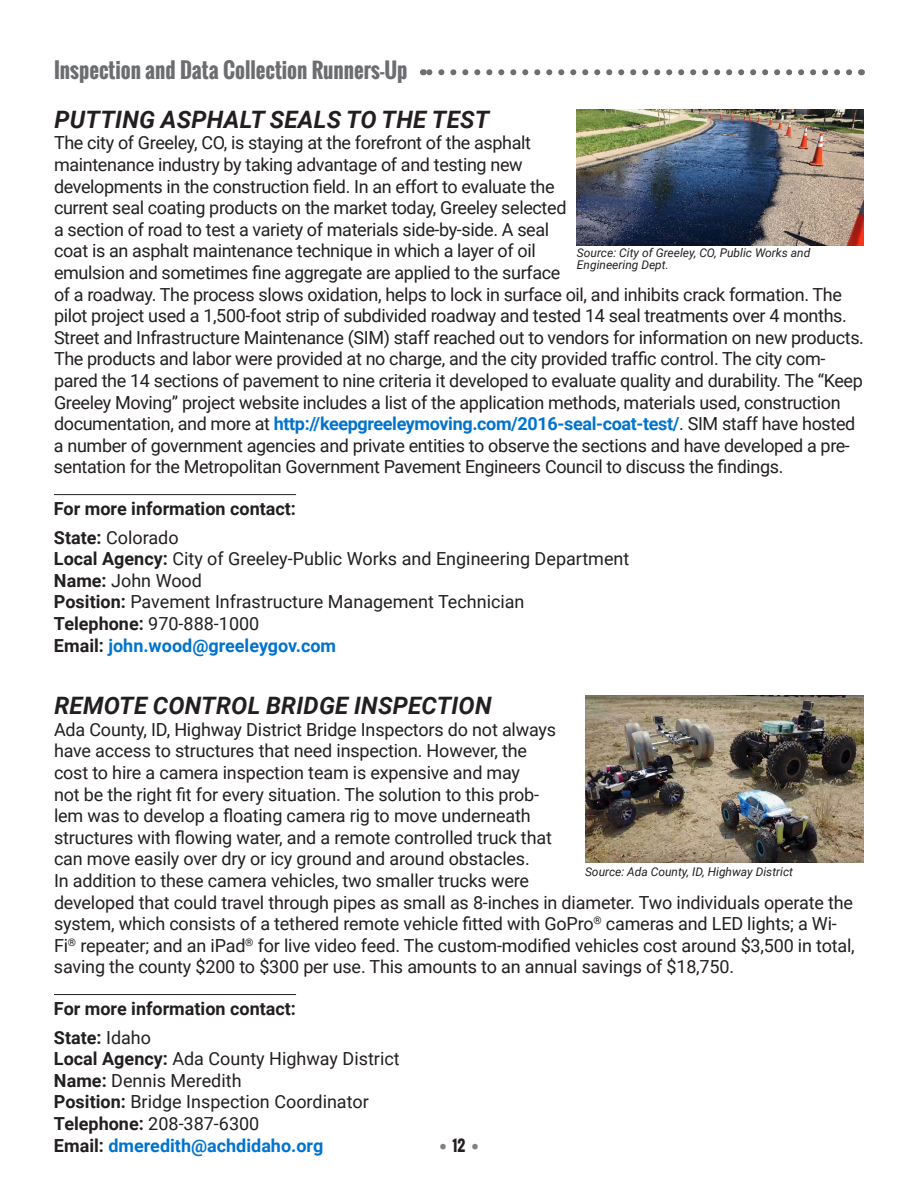
<style>
.page{position:relative;width:918px;height:1188px;background:#fff}
.page>*{position:absolute;margin:0;border:0;box-sizing:border-box;transform-origin:0 0}
.Heading_2{font:italic 700 24px "Roboto";letter-spacing:.01em;color:#231f20}
.t1{font:700 21px "Oswald";color:#6c6d70}
.t2{font:18px/21.6px "Roboto";letter-spacing:-.02em;color:#231f20}
.t3{font:18px "Roboto";color:#231f20}
.t4{font:700 18px "Roboto";color:#231f20}
.t5{font:700 18px "Roboto";color:#0073ce}
.t6{font:700 15px "Oswald";color:#808285}
.t7{font:italic 12px/12px "Roboto";color:#231f20}
.s1{font-weight:700;color:#0073ce}
.s2{font-weight:700}
.s3{color:#231f20}
.s4{font-weight:400}
</style>
<div class="page">
<svg style="left:423px;top:69px;width:426px;height:6px"></svg>
<hr style="left:54px;top:494px;width:242px;height:1px;background:#231f20">
<hr style="left:54px;top:994px;width:242px;height:1px;background:#231f20">
<img style="left:576px;top:110px;width:288px;height:135px">
<img style="left:585px;top:695px;width:279px;height:168px">
<p class="t1" style="left:54px;top:54px;width:355px">Inspection and Data Collection Runners-Up</p>
<p class="Heading_2" style="left:54px;top:102px;width:436px">PUTTING ASPHALT SEALS TO THE TEST</p>
<p class="t2" style="left:54px;top:132px;width:812px">The city of Greeley, CO, is staying at the forefront of the asphalt<br>maintenance industry by taking advantage of and testing new<br>developments in the construction field. In an effort to evaluate the<br>current seal coating products on the market today, Greeley selected<br>a section of road to test a variety of materials side-by-side. A seal<br>coat is an asphalt maintenance technique in which a layer of oil<br>emulsion and sometimes fine aggregate are applied to the surface<br>of a roadway. The process slows oxidation, helps to lock in surface oil, and inhibits crack formation. The pilot project used a 1,500-foot strip of subdivided roadway and tested 14 seal treatments over 4 months.<br>Street and Infrastructure Maintenance (SIM) staff reached out to vendors for information on new products.<br>The products and labor were provided at no charge, and the city provided traffic control. The city com&shy;pared the 14 sections of pavement to nine criteria it developed to evaluate quality and durability. The “Keep Greeley Moving” project website includes a list of the application methods, materials used, construction documentation, and more at <span class="s1">http://keepgreeleymoving.com/2016-seal-coat-test/</span>. SIM staff have hosted a number of government agencies and private entities to observe the sections and have developed a pre&shy;sentation for the Metropolitan Government Pavement Engineers Council to discuss the findings.</p>
<p class="t4" style="left:54px;top:496px;width:244px">For more information contact:</p>
<p class="t3" style="left:54px;top:525px;width:126px"><span class="s2">State:</span> Colorado</p>
<p class="t3" style="left:54px;top:546px;width:577px"><span class="s2">Local Agency:</span> City of Greeley-Public Works and Engineering Department</p>
<p class="t3" style="left:54px;top:568px;width:150px"><span class="s2">Name:</span> John Wood</p>
<p class="t3" style="left:54px;top:589px;width:472px"><span class="s2">Position:</span> Pavement Infrastructure Management Technician</p>
<p class="t3" style="left:54px;top:611px;width:207px"><span class="s2">Telephone:</span> 970-888-1000</p>
<p class="t5" style="left:54px;top:633px;width:284px"><span class="s3">Email:</span> john.wood@greeleygov.com</p>
<p class="t7" style="left:577px;top:246px;width:235px">Source: City of Greeley, CO, Public Works and<br>Engineering Dept.</p>
<p class="Heading_2" style="left:54px;top:689px;width:439px">REMOTE CONTROL BRIDGE INSPECTION</p>
<p class="t2" style="left:54px;top:718px;width:802px">Ada County, ID, Highway District Bridge Inspectors do not always<br>have access to structures that need inspection. However, the<br>cost to hire a camera inspection team is expensive and may<br>not be the right fit for every situation. The solution to this prob-<br>lem was to develop a floating camera rig to move underneath<br>structures with flowing water, and a remote controlled truck that<br>can move easily over dry or icy ground and around obstacles.<br>In addition to these camera vehicles, two smaller trucks were<br>developed that could travel through pipes as small as 8-inches in diameter. Two individuals operate the system, which consists of a tethered remote vehicle fitted with GoPro<sup>®</sup> cameras and LED lights; a Wi-Fi<sup>®</sup> repeater; and an iPad<sup>®</sup> for live video feed. The custom-modified vehicles cost around $3,500 in total, saving the county $200 to $300 per use. This amounts to an annual savings of $18,750.</p>
<p class="t4" style="left:54px;top:996px;width:244px">For more information contact:</p>
<p class="t4" style="left:54px;top:1025px;width:99px">State: <span class="s4">Idaho</span></p>
<p class="t3" style="left:54px;top:1046px;width:347px"><span class="s2">Local Agency:</span> Ada County Highway District</p>
<p class="t3" style="left:54px;top:1068px;width:189px"><span class="s2">Name:</span> Dennis Meredith</p>
<p class="t3" style="left:54px;top:1089px;width:316px"><span class="s2">Position:</span> Bridge Inspection Coordinator</p>
<p class="t3" style="left:54px;top:1111px;width:207px"><span class="s2">Telephone:</span> 208-387-6300</p>
<p class="t5" style="left:54px;top:1133px;width:271px"><span class="s3">Email:</span> dmeredith@achdidaho.org</p>
<p class="t7" style="left:585px;top:865px;width:210px">Source: Ada County, ID, Highway District</p>
<p class="t6" style="left:439px;top:1134px;width:41px">• <span class="s3">12</span> •</p>
</div>
